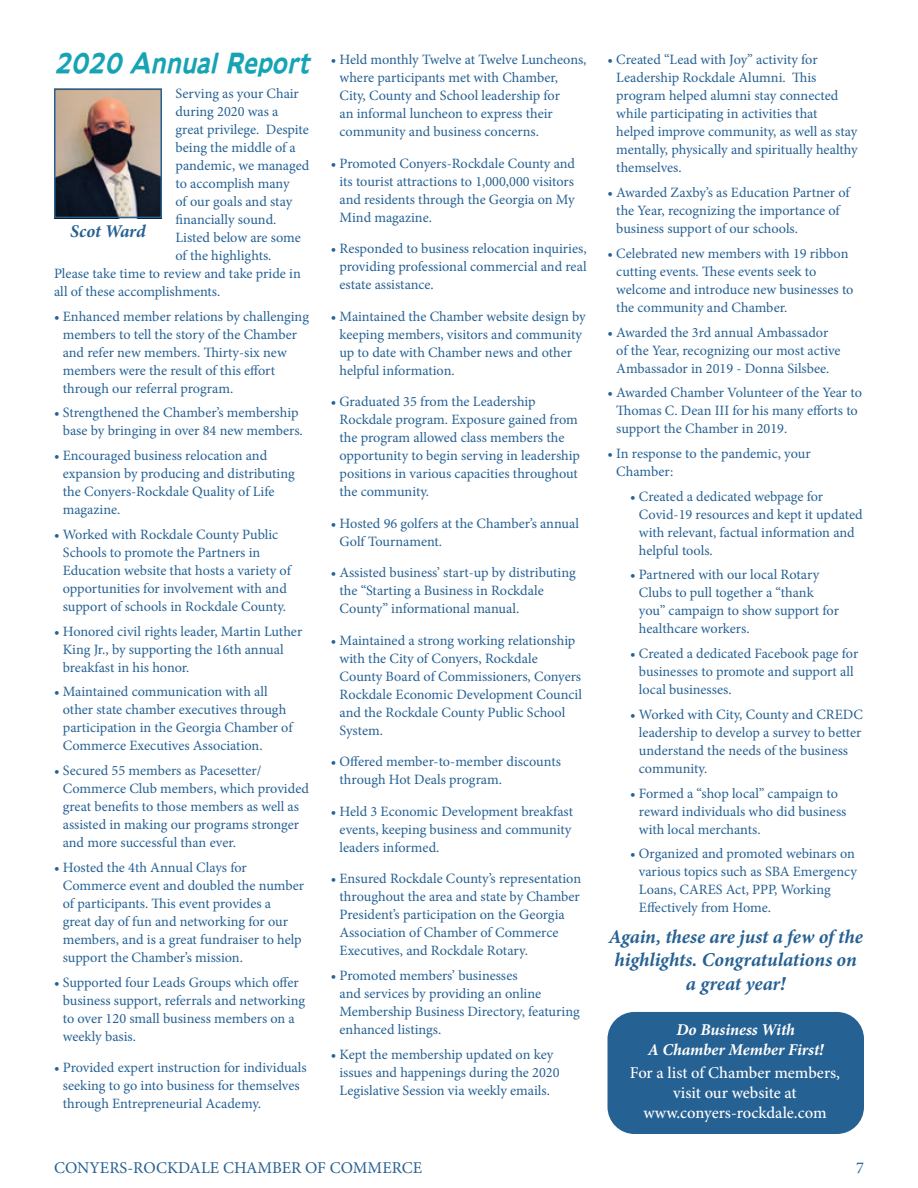
<style>
.page{position:relative;width:918px;height:1188px;background:#fff}
.page>*{position:absolute;margin:0;border:0;box-sizing:border-box;transform-origin:0 0}
.t1{font:italic 700 condensed 25.5px "Adams";letter-spacing:-.01em;color:#16a4b4}
.t2{font:italic 700 19.5px/23.4px "Minion Pro";letter-spacing:-.005em;color:#266193;text-align:center}
.t3{font:italic 700 18px "Minion Pro";letter-spacing:-.01em;color:#266193}
.t4{font:500 16.5px/19.8px "Minion Pro";letter-spacing:-.005em;color:#fff;text-align:center}
.t5{font:16.5px "Minion Pro";color:#266193}
.t6{font:italic 700 16.5px/19.8px "Minion Pro";letter-spacing:-.005em;color:#fff;text-align:center}
.t7{font:14.25px/18px "Minion Pro";color:#266193}
</style>
<div class="page">
<div style="left:608px;top:1012px;width:256px;height:122px;background:#266193;border-radius:27px"></div>
<img style="left:57px;top:92px;width:102px;height:123px">
<div style="left:54px;top:89px;width:108px;height:129px;border:2px solid #266193"></div>
<h1 class="t1" style="left:54px;top:46px;width:257px">2020 Annual Report</h1>
<p class="t7" style="left:176px;top:84px;width:125px">Serving as your Chair</p>
<p class="t7" style="left:176px;top:102px;width:104px">during 2020 was a</p>
<p class="t7" style="left:176px;top:120px;width:135px">great privilege. Despite</p>
<p class="t7" style="left:176px;top:138px;width:122px">being the middle of a</p>
<p class="t7" style="left:176px;top:156px;width:135px">pandemic, we managed</p>
<p class="t7" style="left:176px;top:174px;width:116px">to accomplish many</p>
<p class="t7" style="left:176px;top:192px;width:118px">of our goals and stay</p>
<p class="t7" style="left:176px;top:210px;width:102px">financially sound.</p>
<p class="t7" style="left:176px;top:228px;width:127px">Listed below are some</p>
<p class="t7" style="left:176px;top:246px;width:98px">of the highlights.</p>
<p class="t7" style="left:54px;top:264px;width:248px">Please take time to review and take pride in</p>
<p class="t7" style="left:54px;top:282px;width:168px">all of these accomplishments.</p>
<p class="t7" style="left:63px;top:307px;width:248px;text-indent:-9px">• Enhanced member relations by challenging members to tell the story of the Chamber and refer new members. Thirty-six new members were the result of this effort through our referral program.</p>
<p class="t7" style="left:63px;top:404px;width:242px;text-indent:-9px">• Strengthened the Chamber’s membership base by bringing in over 84 new members.</p>
<p class="t7" style="left:63px;top:447px;width:233px;text-indent:-9px">• Encouraged business relocation and expansion by producing and distributing the Conyers-Rockdale Quality of Life magazine.</p>
<p class="t7" style="left:63px;top:525px;width:230px;text-indent:-9px">• Worked with Rockdale County Public Schools to promote the Partners in Education website that hosts a variety of opportunities for involvement with and support of schools in Rockdale County.</p>
<p class="t7" style="left:63px;top:622px;width:241px;text-indent:-9px">• Honored civil rights leader, Martin Luther<br>King Jr., by supporting the 16th annual breakfast in his honor.</p>
<p class="t7" style="left:63px;top:683px;width:231px;text-indent:-9px">• Maintained communication with all other state chamber executives through participation in the Georgia Chamber of Commerce Executives Association.</p>
<p class="t7" style="left:63px;top:762px;width:248px;text-indent:-9px">• Secured 55 members as Pacesetter/ Commerce Club members, which provided great benefits to those members as well as assisted in making our programs stronger and more successful than ever.</p>
<p class="t7" style="left:63px;top:858px;width:243px;text-indent:-9px">• Hosted the 4th Annual Clays for Commerce event and doubled the number of participants. This event provides a<br>great day of fun and networking for our members, and is a great fundraiser to help support the Chamber’s mission.</p>
<p class="t7" style="left:63px;top:973px;width:244px;text-indent:-9px">• Supported four Leads Groups which offer business support, referrals and networking to over 120 small business members on a weekly basis.</p>
<p class="t7" style="left:63px;top:1059px;width:245px;text-indent:-9px">• Provided expert instruction for individuals seeking to go into business for themselves through Entrepreneurial Academy.</p>
<p class="t3" style="left:70px;top:218px;width:77px">Scot Ward</p>
<p class="t7" style="left:340px;top:51px;width:249px;text-indent:-9px">• Held monthly Twelve at Twelve Luncheons, where participants met with Chamber, City, County and School leadership for<br>an informal luncheon to express their community and business concerns.</p>
<p class="t7" style="left:340px;top:154px;width:237px;text-align:justify;text-indent:-9px">• Promoted Conyers-Rockdale County and its tourist attractions to 1,000,000 visitors and residents through the Georgia on My Mind magazine.</p>
<p class="t7" style="left:340px;top:240px;width:249px;text-align:justify;text-indent:-9px">• Responded to business relocation inquiries, providing professional commercial and real estate assistance.</p>
<p class="t7" style="left:340px;top:307px;width:248px;text-indent:-9px">• Maintained the Chamber website design by keeping members, visitors and community up to date with Chamber news and other helpful information.</p>
<p class="t7" style="left:340px;top:393px;width:242px;text-indent:-9px">• Graduated 35 from the Leadership Rockdale program. Exposure gained from the program allowed class members the opportunity to begin serving in leadership positions in various capacities throughout the community.</p>
<p class="t7" style="left:340px;top:514px;width:241px;text-indent:-9px">• Hosted 96 golfers at the Chamber’s annual<br>Golf Tournament.</p>
<p class="t7" style="left:340px;top:564px;width:238px;text-indent:-9px">• Assisted business’ start-up by distributing the “Starting a Business in Rockdale<br>County” informational manual.</p>
<p class="t7" style="left:340px;top:631px;width:244px;text-indent:-9px">• Maintained a strong working relationship with the City of Conyers, Rockdale County Board of Commissioners, Conyers Rockdale Economic Development Council and the Rockdale County Public School System.</p>
<p class="t7" style="left:340px;top:753px;width:223px;text-indent:-9px">• Offered member-to-member discounts through Hot Deals program.</p>
<p class="t7" style="left:340px;top:802px;width:235px;text-align:justify;text-indent:-9px">• Held 3 Economic Development breakfast events, keeping business and community leaders informed.</p>
<p class="t7" style="left:340px;top:870px;width:243px;text-indent:-9px">• Ensured Rockdale County’s representation throughout the area and state by Chamber President’s participation on the Georgia Association of Chamber of Commerce Executives, and Rockdale Rotary.</p>
<p class="t7" style="left:340px;top:967px;width:242px;text-indent:-9px">• Promoted members’ businesses<br>and services by providing an online<br>Membership Business Directory, featuring enhanced listings.</p>
<p class="t7" style="left:340px;top:1045px;width:222px;text-indent:-9px">• Kept the membership updated on key issues and happenings during the 2020<br>Legislative Session via weekly emails.</p>
<p class="t7" style="left:616px;top:51px;width:243px;text-indent:-9px">• Created “Lead with Joy” activity for Leadership Rockdale Alumni. This program helped alumni stay connected while participating in activities that helped improve community, as well as stay mentally, physically and spiritually healthy themselves.</p>
<p class="t7" style="left:616px;top:184px;width:235px;text-indent:-9px">• Awarded Zaxby’s as Education Partner of the Year, recognizing the importance of business support of our schools.</p>
<p class="t7" style="left:616px;top:244px;width:239px;text-indent:-9px">• Celebrated new members with 19 ribbon cutting events. These events seek to welcome and introduce new businesses to the community and Chamber.</p>
<p class="t7" style="left:616px;top:323px;width:226px;text-indent:-9px">• Awarded the 3rd annual Ambassador of the Year, recognizing our most active<br>Ambassador in 2019 - Donna Silsbee.</p>
<p class="t7" style="left:616px;top:384px;width:247px;text-indent:-9px">• Awarded Chamber Volunteer of the Year to<br>Thomas C. Dean III for his many efforts to support the Chamber in 2019.</p>
<p class="t7" style="left:616px;top:445px;width:196px;text-indent:-9px">• In response to the pandemic, your<br>Chamber:</p>
<p class="t7" style="left:639px;top:487px;width:225px;text-indent:-9px">• Created a dedicated webpage for<br>Covid-19 resources and kept it updated with relevant, factual information and helpful tools.</p>
<p class="t7" style="left:639px;top:566px;width:202px;text-indent:-9px">• Partnered with our local Rotary<br>Clubs to pull together a “thank you” campaign to show support for healthcare workers.</p>
<p class="t7" style="left:639px;top:645px;width:221px;text-indent:-9px">• Created a dedicated Facebook page for businesses to promote and support all local businesses.</p>
<p class="t7" style="left:639px;top:706px;width:226px;text-indent:-9px">• Worked with City, County and CREDC leadership to develop a survey to better understand the needs of the business community.</p>
<p class="t7" style="left:639px;top:784px;width:209px;text-indent:-9px">• Formed a “shop local” campaign to reward individuals who did business with local merchants.</p>
<p class="t7" style="left:639px;top:845px;width:219px;text-indent:-9px">• Organized and promoted webinars on various topics such as SBA Emergency<br>Loans, CARES Act, PPP, Working<br>Effectively from Home.</p>
<h2 class="t2" style="left:609px;top:925px;width:256px">Again, these are just a few of the highlights. Congratulations on a great year!</h2>
<p class="t6" style="left:648px;top:1020px;width:178px">Do Business With<br>A Chamber Member First!</p>
<p class="t4" style="left:630px;top:1064px;width:212px">For a list of Chamber members, visit our website at www.conyers-rockdale.com</p>
<p class="t5" style="left:54px;top:1157px;width:370px">CONYERS-ROCKDALE CHAMBER OF COMMERCE</p>
<p class="t5" style="left:856px;top:1157px;width:9px">7</p>
</div>
